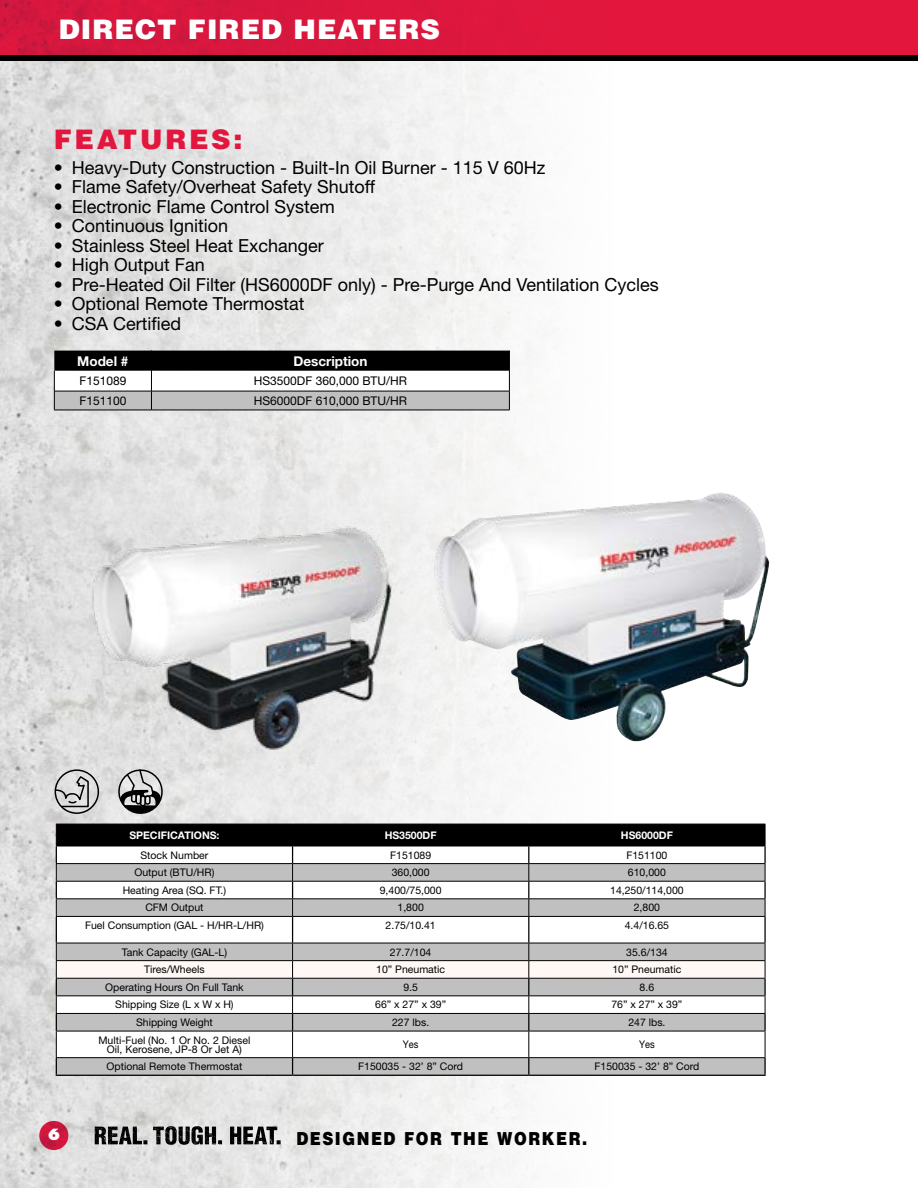
<style>
.page{position:relative;width:918px;height:1188px;background:#fff}
.page>*{position:absolute;margin:0;border:0;box-sizing:border-box;transform-origin:0 0}
.t1{font:900 27px "Helvetica";letter-spacing:.04em;color:#fff}
.t2{font:900 27px "Helvetica";letter-spacing:.1em;color:#e3173e}
.t3{font:18px "Helvetica Neue LT Std";color:#000}
.t4{font:900 18px "Helvetica";letter-spacing:.1em;color:#000;scale:.85 1}
.t5{font:800 15px "Futura Std";color:#fff}
.t6{font:700 13.5px "Helvetica Neue LT Std";color:#fff}
.t7{font:12px "Helvetica Neue LT Std";color:#000}
.t8{font:10.5px/9px "Helvetica Neue LT Std";color:#000;text-align:center}
.t9{font:700 10.5px "Helvetica Neue LT Std";color:#fff}
.t10{font:10.5px "Helvetica Neue LT Std";color:#000;scale:.88 1}
</style>
<div class="page">
<hr style="left:917px;top:294px;width:1px;height:30px;background:#000">
<img style="left:0;top:61px;width:756px;height:1127px">
<div style="left:0;top:0;width:918px;height:56px;background:#e3173e"></div>
<div style="left:0;top:55px;width:918px;height:6px;background:#000"></div>
<svg style="left:39px;top:1121px;width:29px;height:29px"></svg>
<svg style="left:95px;top:1127px;width:52px;height:17px"></svg>
<svg style="left:153px;top:1126px;width:69px;height:19px"></svg>
<svg style="left:230px;top:1127px;width:51px;height:17px"></svg>
<img style="left:88px;top:523px;width:309px;height:230px">
<hr style="left:56px;top:1075px;width:237px;height:1px;background:#000">
<hr style="left:293px;top:1075px;width:236px;height:1px;background:#000">
<hr style="left:529px;top:1075px;width:237px;height:1px;background:#000">
<svg style="left:56px;top:824px;width:710px;height:251px"></svg>
<hr style="left:529px;top:1057px;width:236px;height:1px;background:#000">
<hr style="left:54px;top:410px;width:97px;height:1px;background:#000">
<hr style="left:151px;top:410px;width:359px;height:1px;background:#000">
<svg style="left:54px;top:351px;width:456px;height:59px"></svg>
<img style="left:434px;top:493px;width:335px;height:248px">
<svg style="left:117px;top:768px;width:47px;height:48px;background:#989898"></svg>
<div style="left:55px;top:769px;width:44px;height:45px;border:2px solid #000;border-radius:50%"></div>
<svg style="left:54px;top:775px;width:36px;height:33px"></svg>
<h1 class="t1" style="left:59px;top:12px;width:383px">DIRECT FIRED HEATERS</h1>
<h1 class="t2" style="left:54px;top:121px;width:190px">FEATURES:</h1>
<h2 class="t3" style="left:54px;top:157px;width:493px">• Heavy-Duty Construction - Built-In Oil Burner - 115 V 60Hz</h2>
<h2 class="t3" style="left:54px;top:176px;width:323px">• Flame Safety/Overheat Safety Shutoff</h2>
<h2 class="t3" style="left:54px;top:196px;width:283px">• Electronic Flame Control System</h2>
<h2 class="t3" style="left:54px;top:215px;width:176px">• Continuous Ignition</h2>
<h2 class="t3" style="left:54px;top:235px;width:271px">• Stainless Steel Heat Exchanger</h2>
<h2 class="t3" style="left:54px;top:254px;width:153px">• High Output Fan</h2>
<h2 class="t3" style="left:54px;top:274px;width:606px">• Pre-Heated Oil Filter (HS6000DF only) - Pre-Purge And Ventilation Cycles</h2>
<h2 class="t3" style="left:54px;top:293px;width:252px">• Optional Remote Thermostat</h2>
<h2 class="t3" style="left:54px;top:312px;width:129px">• CSA Certified</h2>
<p class="t6" style="left:77px;top:352px;width:53px">Model #</p>
<p class="t6" style="left:293px;top:352px;width:76px">Description</p>
<p class="t7" style="left:79px;top:374px;width:48px">F151089</p>
<p class="t7" style="left:254px;top:374px;width:155px">HS3500DF 360,000 BTU/HR</p>
<p class="t7" style="left:79px;top:393px;width:48px">F151100</p>
<p class="t7" style="left:254px;top:393px;width:155px">HS6000DF 610,000 BTU/HR</p>
<p class="t9" style="left:129px;top:829px;width:92px">SPECIFICATIONS:</p>
<p class="t9" style="left:385px;top:829px;width:53px">HS3500DF</p>
<p class="t9" style="left:621px;top:829px;width:53px">HS6000DF</p>
<p class="t8" style="left:141px;top:850px;width:69px">Stock Number</p>
<p class="t8" style="left:390px;top:850px;width:43px">F151089</p>
<p class="t8" style="left:626px;top:850px;width:43px">F151100</p>
<p class="t8" style="left:134px;top:868px;width:81px">Output (BTU/HR)</p>
<p class="t8" style="left:392px;top:868px;width:39px">360,000</p>
<p class="t8" style="left:628px;top:868px;width:39px">610,000</p>
<p class="t8" style="left:123px;top:885px;width:105px">Heating Area (SQ. FT.)</p>
<p class="t8" style="left:380px;top:885px;width:63px">9,400/75,000</p>
<p class="t8" style="left:610px;top:885px;width:75px">14,250/114,000</p>
<p class="t8" style="left:145px;top:903px;width:60px">CFM Output</p>
<p class="t8" style="left:398px;top:903px;width:28px">1,800</p>
<p class="t8" style="left:634px;top:903px;width:28px">2,800</p>
<p class="t8" style="left:85px;top:921px;width:180px">Fuel Consumption (GAL - H/HR-L/HR)</p>
<p class="t8" style="left:386px;top:921px;width:52px">2.75/10.41</p>
<p class="t8" style="left:625px;top:921px;width:46px">4.4/16.65</p>
<p class="t8" style="left:122px;top:947px;width:107px">Tank Capacity (GAL-L)</p>
<p class="t8" style="left:390px;top:947px;width:43px">27.7/104</p>
<p class="t8" style="left:626px;top:947px;width:43px">35.6/134</p>
<p class="t8" style="left:144px;top:965px;width:62px">Tires/Wheels</p>
<p class="t8" style="left:376px;top:965px;width:71px">10” Pneumatic</p>
<p class="t8" style="left:612px;top:965px;width:71px">10” Pneumatic</p>
<p class="t8" style="left:105px;top:982px;width:140px">Operating Hours On Full Tank</p>
<p class="t8" style="left:403px;top:982px;width:16px">9.5</p>
<p class="t8" style="left:640px;top:982px;width:16px">8.6</p>
<p class="t8" style="left:115px;top:1000px;width:120px">Shipping Size (L x W x H)</p>
<p class="t8" style="left:375px;top:1000px;width:73px">66” x 27” x 39”</p>
<p class="t8" style="left:611px;top:1000px;width:73px">76” x 27” x 39”</p>
<p class="t8" style="left:136px;top:1018px;width:78px">Shipping Weight</p>
<p class="t8" style="left:392px;top:1018px;width:39px">227 lbs.</p>
<p class="t8" style="left:628px;top:1018px;width:39px">247 lbs.</p>
<p class="t8" style="left:99px;top:1035px;width:153px">Multi-Fuel (No. 1 Or No. 2 Diesel<br>Oil, Kerosene, JP-8 Or Jet A)</p>
<p class="t10" style="left:403px;top:1038px;width:19px">Yes</p>
<p class="t10" style="left:639px;top:1038px;width:19px">Yes</p>
<p class="t8" style="left:107px;top:1062px;width:137px">Optional Remote Thermostat</p>
<p class="t8" style="left:358px;top:1062px;width:106px">F150035 - 32’ 8” Cord</p>
<p class="t8" style="left:595px;top:1062px;width:106px">F150035 - 32’ 8” Cord</p>
<h3 class="t5" style="left:48px;top:1125px;width:14px">6</h3>
<h2 class="t4" style="left:296px;top:1127px;width:344px">DESIGNED FOR THE WORKER.</h2>
</div>
